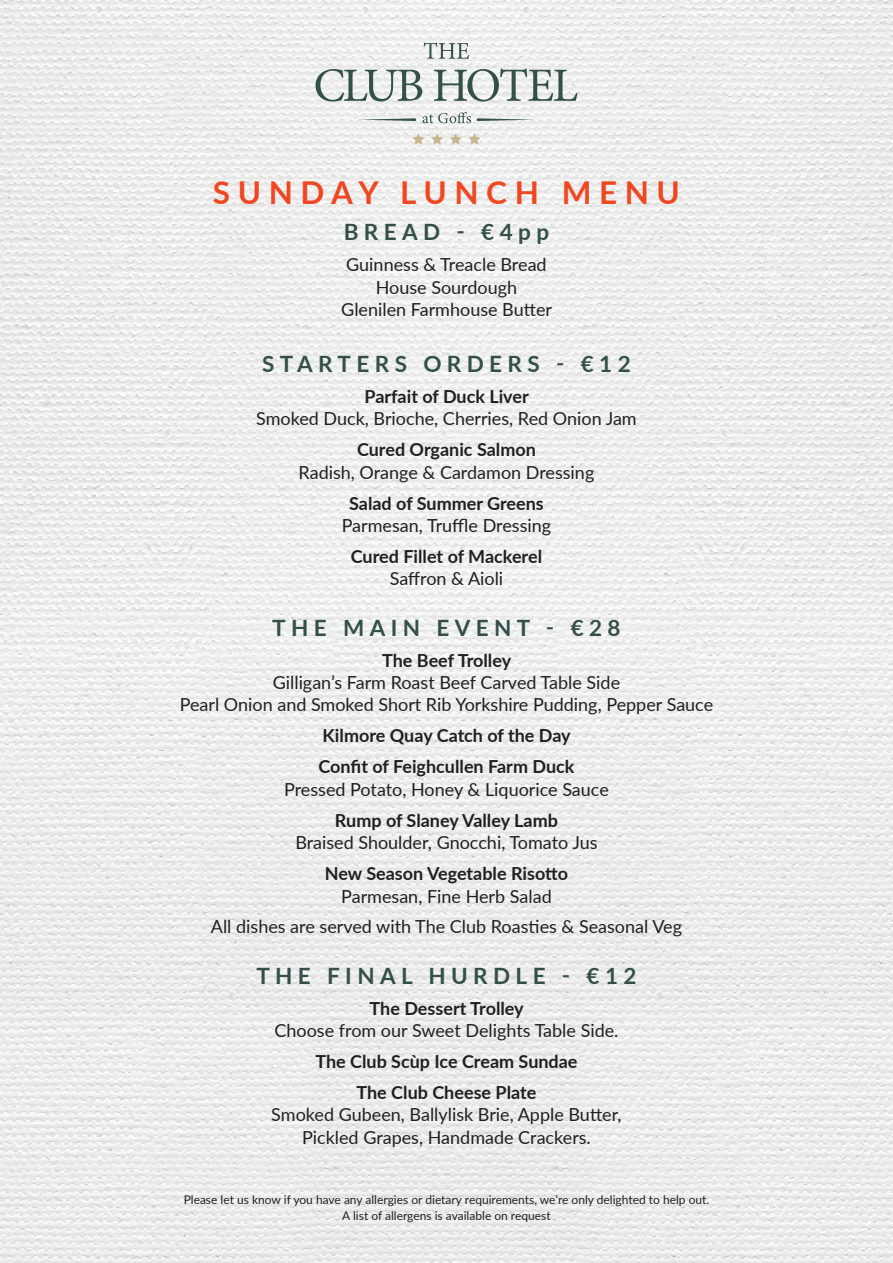
<style>
.page{position:relative;width:893px;height:1263px;background:#fff}
.page>*{position:absolute;margin:0;border:0;box-sizing:border-box;transform-origin:0 0}
.t1{font:700 31.5px "Lato";letter-spacing:.24em;color:#ef4722}
.t2{font:700 22.5px "Lato";letter-spacing:.24em;color:#344f4b}
.Description{font:18px/22.5px "Lato";color:#231f20;text-align:center}
.t3{font:700 18px/22.5px "Lato";color:#231f20;text-align:center}
.t4{font:12px/16.5px "Lato";color:#231f20;text-align:center}
.s1{font-weight:700}
.s2{font-weight:400}
</style>
<div class="page">
<img style="left:0;top:0;width:893px;height:1263px">
<svg style="left:316px;top:69px;width:106px;height:33px"></svg>
<svg style="left:434px;top:69px;width:143px;height:33px"></svg>
<svg style="left:468px;top:133px;width:12px;height:12px"></svg>
<svg style="left:450px;top:133px;width:12px;height:12px"></svg>
<svg style="left:431px;top:133px;width:12px;height:12px"></svg>
<svg style="left:412px;top:133px;width:12px;height:12px"></svg>
<svg style="left:424px;top:43px;width:45px;height:16px"></svg>
<svg style="left:358px;top:112px;width:177px;height:11px"></svg>
<p class="t1" style="left:213px;top:169px;width:468px">SUNDAY LUNCH MENU</p>
<p class="t2" style="left:344px;top:216px;width:207px">BREAD - €4pp</p>
<p class="Description" style="left:341px;top:253px;width:212px">Guinness &amp; Treacle Bread<br>House Sourdough<br>Glenilen Farmhouse Butter</p>
<p class="t2" style="left:262px;top:347px;width:370px">STARTERS ORDERS - €12</p>
<p class="Description" style="left:256px;top:384px;width:382px"><span class="s1">Parfait of Duck Liver<br></span>Smoked Duck, Brioche, Cherries, Red Onion Jam</p>
<p class="Description" style="left:299px;top:438px;width:297px"><span class="s1">Cured Organic Salmon<br></span>Radish, Orange &amp; Cardamon Dressing</p>
<p class="Description" style="left:342px;top:491px;width:211px"><span class="s1">Salad of Summer Greens<br></span>Parmesan, Truffle Dressing</p>
<p class="t3" style="left:351px;top:544px;width:193px">Cured Fillet of Mackerel<br><span class="s2">Saffron &amp; Aioli</span></p>
<p class="t2" style="left:272px;top:611px;width:350px">THE MAIN EVENT - €28</p>
<p class="Description" style="left:180px;top:648px;width:535px"><span class="s1">The Beef Trolley<br></span>Gilligan’s Farm Roast Beef Carved Table Side<br>Pearl Onion and Smoked Short Rib Yorkshire Pudding, Pepper Sauce</p>
<p class="t3" style="left:323px;top:724px;width:250px">Kilmore Quay Catch of the Day</p>
<p class="Description" style="left:284px;top:755px;width:326px"><span class="s1">Confit of Feighcullen Farm Duck<br></span>Pressed Potato, Honey &amp; Liquorice Sauce</p>
<p class="Description" style="left:295px;top:808px;width:304px"><span class="s1">Rump of Slaney Valley Lamb<br></span>Braised Shoulder, Gnocchi, Tomato Jus</p>
<p class="t3" style="left:325px;top:861px;width:245px">New Season Vegetable Risotto<br><span class="s2">Parmesan, Fine Herb Salad</span></p>
<p class="Description" style="left:211px;top:915px;width:473px">All dishes are served with The Club Roasties &amp; Seasonal Veg</p>
<p class="t2" style="left:256px;top:959px;width:382px">THE FINAL HURDLE - €12</p>
<p class="Description" style="left:274px;top:996px;width:346px"><span class="s1">The Dessert Trolley<br></span>Choose from our Sweet Delights Table Side.</p>
<p class="t3" style="left:315px;top:1049px;width:264px">The Club Scùp Ice Cream Sundae</p>
<p class="Description" style="left:271px;top:1080px;width:352px"><span class="s1">The Club Cheese Plate<br></span>Smoked Gubeen, Ballylisk Brie, Apple Butter,<br>Pickled Grapes, Handmade Crackers.</p>
<p class="t4" style="left:184px;top:1191px;width:527px">Please let us know if you have any allergies or dietary requirements, we’re only delighted to help out.<br>A list of allergens is available on request</p>
</div>
